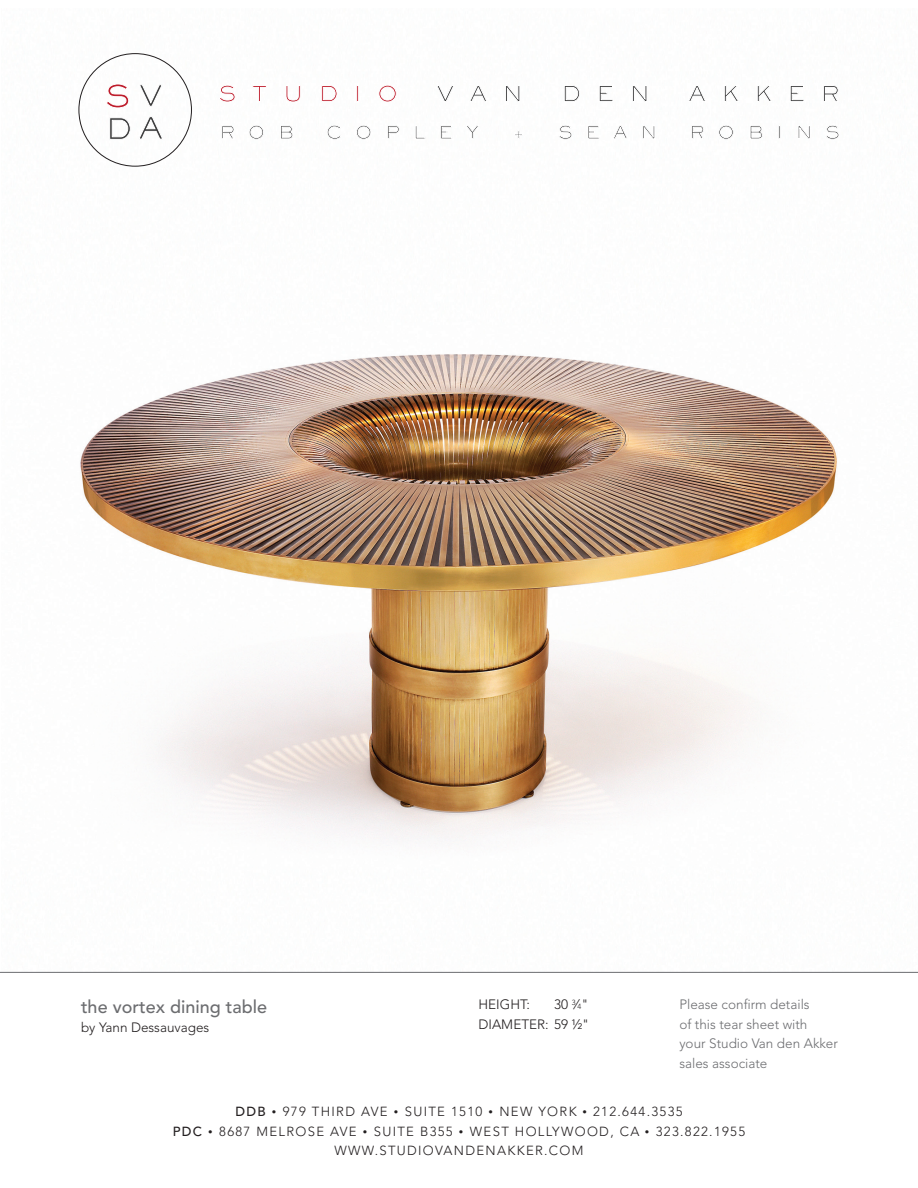
<style>
.page{position:relative;width:918px;height:1188px;background:#fff}
.page>*{position:absolute;margin:0;border:0;box-sizing:border-box;transform-origin:0 0}
.t1{font:500 18px "Avenir";color:#6c6d70}
.t2{font:300 13.5px/19.5px "Avenir";color:#6c6d70}
.t3{font:300 13.5px/19.5px "Avenir";color:#231f20;text-align:right}
.t4{font:300 13.2px/19.5px "Avenir";letter-spacing:.1em;color:#231f20;text-align:center}
.s1{font-size:7.35px}
.s2{font-weight:500}
.s3{font-size:9px}
</style>
<div class="page">
<img style="left:2px;top:53px;width:916px;height:919px">
<hr style="left:0;top:972px;width:918px;height:1px;background:#6c6d70">
<svg style="left:222px;top:125px;width:12px;height:14px"></svg>
<svg style="left:249px;top:125px;width:15px;height:14px"></svg>
<svg style="left:280px;top:125px;width:13px;height:14px"></svg>
<svg style="left:327px;top:125px;width:14px;height:14px"></svg>
<svg style="left:356px;top:125px;width:15px;height:14px"></svg>
<svg style="left:387px;top:125px;width:12px;height:14px"></svg>
<svg style="left:415px;top:125px;width:11px;height:14px"></svg>
<svg style="left:440px;top:125px;width:12px;height:14px"></svg>
<svg style="left:465px;top:125px;width:14px;height:14px"></svg>
<svg style="left:514px;top:130px;width:9px;height:9px"></svg>
<svg style="left:558px;top:125px;width:14px;height:14px"></svg>
<svg style="left:588px;top:125px;width:12px;height:14px"></svg>
<svg style="left:613px;top:125px;width:15px;height:14px"></svg>
<svg style="left:643px;top:125px;width:12px;height:14px"></svg>
<svg style="left:691px;top:125px;width:13px;height:14px"></svg>
<svg style="left:719px;top:125px;width:15px;height:14px"></svg>
<svg style="left:750px;top:125px;width:13px;height:14px"></svg>
<svg style="left:779px;top:125px;width:2px;height:14px"></svg>
<svg style="left:798px;top:125px;width:12px;height:14px"></svg>
<svg style="left:825px;top:125px;width:14px;height:14px"></svg>
<svg style="left:219px;top:85px;width:16px;height:17px"></svg>
<svg style="left:252px;top:85px;width:15px;height:17px"></svg>
<svg style="left:286px;top:85px;width:15px;height:17px"></svg>
<svg style="left:321px;top:85px;width:16px;height:17px"></svg>
<svg style="left:357px;top:85px;width:2px;height:17px"></svg>
<svg style="left:379px;top:85px;width:17px;height:17px"></svg>
<svg style="left:436px;top:85px;width:18px;height:17px"></svg>
<svg style="left:469px;top:85px;width:18px;height:17px"></svg>
<svg style="left:505px;top:85px;width:15px;height:17px"></svg>
<svg style="left:564px;top:85px;width:16px;height:17px"></svg>
<svg style="left:599px;top:85px;width:14px;height:17px"></svg>
<svg style="left:632px;top:85px;width:15px;height:17px"></svg>
<svg style="left:688px;top:85px;width:18px;height:17px"></svg>
<svg style="left:724px;top:85px;width:15px;height:17px"></svg>
<svg style="left:757px;top:85px;width:15px;height:17px"></svg>
<svg style="left:790px;top:85px;width:14px;height:17px"></svg>
<svg style="left:823px;top:85px;width:15px;height:17px"></svg>
<svg style="left:106px;top:83px;width:23px;height:25px"></svg>
<svg style="left:139px;top:84px;width:24px;height:23px"></svg>
<svg style="left:109px;top:117px;width:22px;height:23px"></svg>
<svg style="left:138px;top:116px;width:26px;height:24px"></svg>
<p class="t3" style="left:479px;top:995px;width:112px">30 <sup>3</sup>⁄<span class="s1">4</span>"<br>DIAMETER: 59 ½"</p>
<p class="t2" style="left:679px;top:995px;width:160px">Please confirm details<br>of this tear sheet with<br>your Studio Van den Akker sales associate</p>
<p class="t4" style="left:173px;top:1102px;width:574px"><span class="s2">DDB</span> <span class="s3">•</span> 979 THIRD AVE <span class="s3">•</span> SUITE 1510 <span class="s3">•</span> NEW YORK <span class="s3">•</span> 212.644.3535<br><span class="s2">PDC</span> <span class="s3">•</span> 8687 MELROSE AVE <span class="s3">•</span> SUITE B355 <span class="s3">•</span> WEST HOLLYWOOD, CA <span class="s3">•</span> 323.822.1955<br>WWW.STUDIOVANDENAKKER.COM</p>
<h1 class="t1" style="left:81px;top:996px;width:188px">the vortex dining table</h1>
<p class="t3" style="left:81px;top:1018px;width:130px">by Yann Dessauvages</p>
<p class="t3" style="left:479px;top:995px;width:53px">HEIGHT:</p>
</div>
